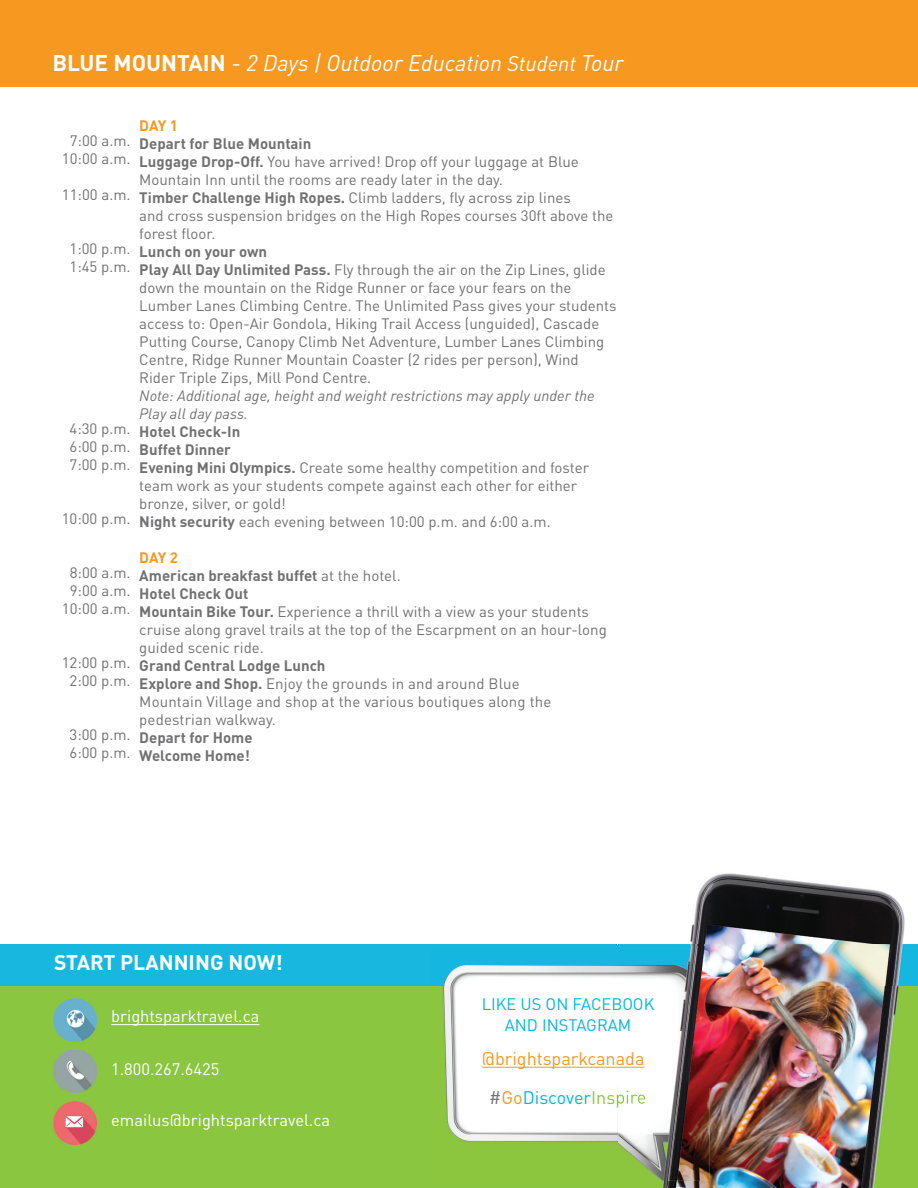
<style>
.page{position:relative;width:918px;height:1188px;background:#fff}
.page>*{position:absolute;margin:0;border:0;box-sizing:border-box;transform-origin:0 0}
.t1{font:italic 22.5px "DIN Pro";color:#fff}
.t2{font:700 21px "DIN Pro";color:#fff}
.t3{font:18px "DIN Pro";color:#00b6de}
.t4{font:18px "DIN Pro";color:#f79821}
.t5{font:16.5px "DIN Pro";color:#fff}
.t6{font:16.5px/21.6px "DIN Pro";color:#00b6de;text-align:center}
.t7{font:15px/18px "DIN Pro";color:#717174}
.t8{font:italic 15px/18px "DIN Pro";color:#717174}
.t9{font:700 15px/18px "DIN Pro";color:#717174}
.t10{font:700 15px "DIN Pro";color:#f79821}
.s1{font-weight:700;font-style:normal}
.s2{font-style:normal}
.s3{font-size:21px}
.s4{font-weight:700}
.s5{font-weight:700;color:#f79821}
.s6{color:#717174}
.s7{color:#f7971d}
.s8{color:#8bc63e}
</style>
<div class="page">
<div style="left:0;top:0;width:918px;height:86px;background:#f79821"></div>
<div style="left:0;top:944px;width:918px;height:244px;background:#17b7e0"></div>
<div style="left:0;top:987px;width:918px;height:201px;background:#8bc640"></div>
<img style="left:432px;top:964px;width:278px;height:217px">
<img style="left:593px;top:1091px;width:25px;height:17px">
<img style="left:54px;top:1050px;width:42px;height:43px">
<img style="left:54px;top:1102px;width:43px;height:42px">
<img style="left:54px;top:999px;width:42px;height:42px">
<img style="left:618px;top:873px;width:300px;height:114px">
<img style="left:710px;top:987px;width:108px;height:100px">
<img style="left:818px;top:987px;width:81px;height:201px">
<img style="left:668px;top:1087px;width:150px;height:101px">
<img style="left:662px;top:1181px;width:6px;height:7px">
<img style="left:618px;top:1091px;width:27px;height:17px">
<hr style="left:111px;top:1024px;width:148px;height:1px;background:#fff">
<hr style="left:482px;top:1067px;width:163px;height:1px;background:#f79821">
<h1 class="t1" style="left:52px;top:46px;width:573px"><span class="s1">BLUE MOUNTAIN</span> <span class="s2">-</span> 2 Days | Outdoor Education <span class="s3">Student</span> Tour</h1>
<p class="t7" style="left:62px;top:131px;width:70px;text-align:center">7:00 a.m.<br>10:00 a.m.</p>
<p class="t7" style="left:62px;top:185px;width:70px">11:00 a.m.</p>
<p class="t7" style="left:70px;top:239px;width:63px">1:00 p.m.<br>1:45 p.m.</p>
<p class="t7" style="left:70px;top:419px;width:63px;text-align:justify">4:30 p.m.<br>6:00 p.m.<br>7:00 p.m.</p>
<p class="t7" style="left:62px;top:509px;width:70px">10:00 p.m.</p>
<p class="t7" style="left:62px;top:563px;width:70px;text-align:center">8:00 a.m.<br>9:00 a.m.<br>10:00 a.m.</p>
<p class="t7" style="left:62px;top:653px;width:70px;text-align:center">12:00 p.m.<br>2:00 p.m.</p>
<p class="t7" style="left:70px;top:725px;width:63px">3:00 p.m.<br>6:00 p.m.</p>
<p class="t10" style="left:139px;top:114px;width:40px">DAY 1</p>
<p class="t7" style="left:139px;top:134px;width:476px"><span class="s4">Depart for Blue Mountain<br>Luggage Drop-Off.</span> You have arrived! Drop off your luggage at Blue Mountain Inn until the rooms are ready later in the day.<br><span class="s4">Timber Challenge High Ropes.</span> Climb ladders, fly across zip lines<br>and cross suspension bridges on the High Ropes courses 30ft above the forest floor.</p>
<p class="t7" style="left:139px;top:242px;width:479px"><span class="s4">Lunch on your own<br>Play All Day Unlimited Pass.</span> Fly through the air on the Zip Lines, glide down the mountain on the Ridge Runner or face your fears on the Lumber Lanes Climbing Centre. The Unlimited Pass gives your students access to: Open-Air Gondola, Hiking Trail Access (unguided), Cascade Putting Course, Canopy Climb Net Adventure, Lumber Lanes Climbing Centre, Ridge Runner Mountain Coaster (2 rides per person), Wind Rider Triple Zips, Mill Pond Centre.</p>
<p class="t8" style="left:139px;top:386px;width:457px">Note: Additional age, height and weight restrictions may apply under the<br>Play all day pass.</p>
<p class="t7" style="left:139px;top:422px;width:451px"><span class="s4">Hotel Check-In<br>Buffet Dinner<br>Evening Mini Olympics.</span> Create some healthy competition and foster team work as your students compete against each other for either bronze, silver, or gold!<br><span class="s4">Night security</span> each evening between 10:00 p.m. and 6:00 a.m.</p>
<p class="t7" style="left:139px;top:548px;width:469px"><span class="s5">DAY 2<br></span><span class="s4">American breakfast buffet</span> at the hotel.<br><span class="s4">Hotel Check Out<br>Mountain Bike Tour.</span> Experience a thrill with a view as your students cruise along gravel trails at the top of the Escarpment on an hour-long guided scenic ride.</p>
<p class="t7" style="left:139px;top:656px;width:414px"><span class="s4">Grand Central Lodge Lunch<br>Explore and Shop.</span> Enjoy the grounds in and around Blue Mountain Village and shop at the various boutiques along the pedestrian walkway.</p>
<p class="t9" style="left:139px;top:728px;width:115px">Depart for Home<br>Welcome Home!</p>
<h2 class="t2" style="left:54px;top:946px;width:230px">START PLANNING NOW!</h2>
<p class="t5" style="left:111px;top:1004px;width:150px">brightsparktravel.ca</p>
<p class="t5" style="left:111px;top:1057px;width:110px">1.800.267.6425</p>
<p class="t5" style="left:111px;top:1108px;width:220px">emailus@brightsparktravel.ca</p>
<p class="t6" style="left:482px;top:992px;width:174px">LIKE US ON FACEBOOK<br>AND INSTAGRAM</p>
<p class="t4" style="left:482px;top:1045px;width:164px">@brightsparkcanada</p>
<p class="t3" style="left:489px;top:1083px;width:159px"><span class="s6">#</span><span class="s7">Go</span>Discover<span class="s8">Inspire</span></p>
</div>
